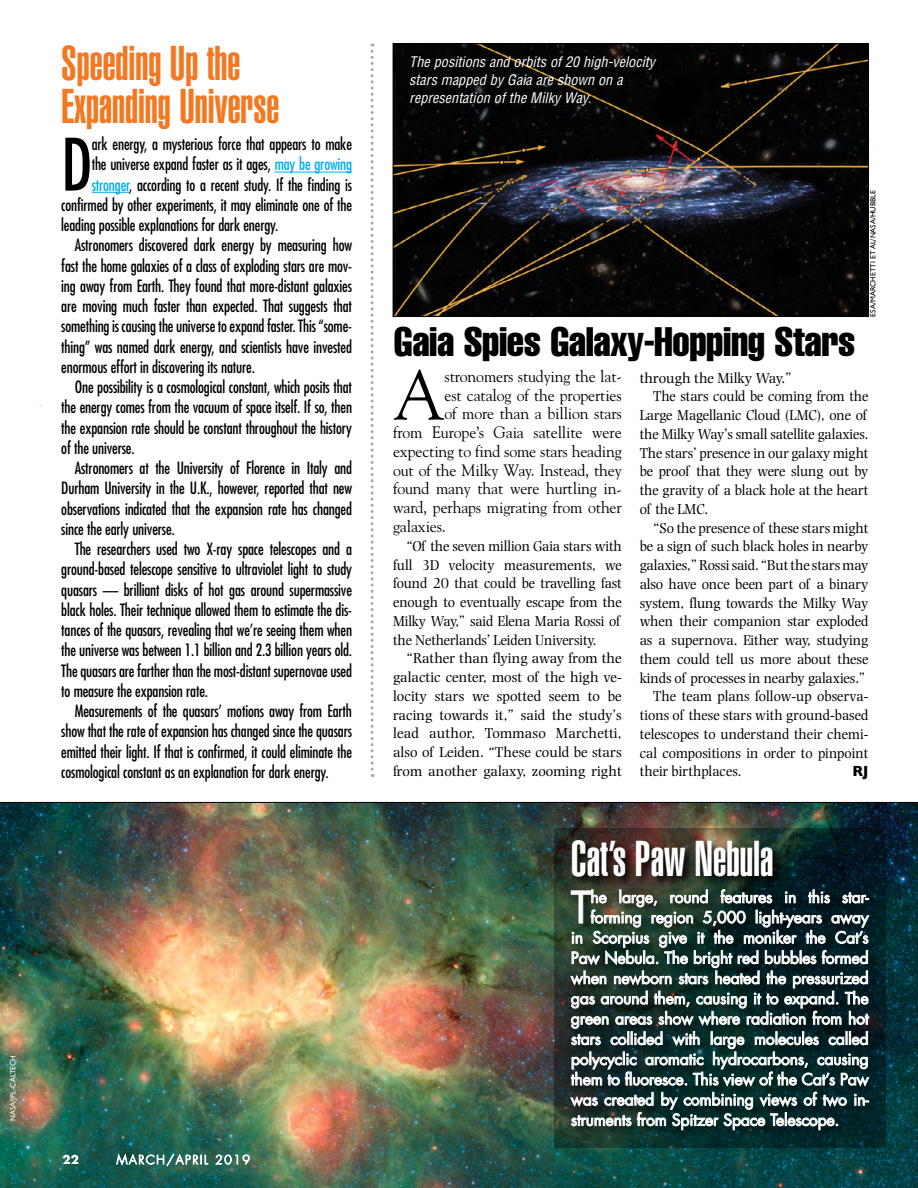
<style>
.page{position:relative;width:918px;height:1188px;background:#fff}
.page>*{position:absolute;margin:0;border:0;box-sizing:border-box;transform-origin:0 0}
.t1{font:condensed 70.2px "Futura";color:#000;scale:.95 1}
.t2{font:69.75px "Goudy";color:#000;scale:.96 1}
.t3{font:900 extra-condensed 49.5px "Helvetica";color:#fff}
.t4{font:900 extra-condensed 48px/43.5px "Helvetica";color:#f47821}
.t5{font:42.6px "Futura";color:#fff}
.t6{font:extra-condensed 40.5px "Helvetica";letter-spacing:-.01em;color:#000}
.t7{font:condensed 16.5px "Futura";letter-spacing:-.01em;color:#000;scale:.95 1}
.t8{font:16.5px "Goudy";letter-spacing:-.01em;color:#000;scale:.96 1}
.t9{font:15.75px "Futura";letter-spacing:-.01em;color:#fff}
.t10{font:15px/18.8px "Photina";letter-spacing:-.01em;color:#000;scale:.95 1}
.t11{font:15px "Photina";letter-spacing:-.01em;color:#000;scale:.96 1}
.t12{font:15px/18.8px "Photina";letter-spacing:-.01em;color:#000;text-align:justify}
.t13{font:700 15px "Gill Sans";color:#000;scale:.95 1}
.t14{font:italic condensed 14.25px/18px "Helvetica";color:#fff}
.t15{font:700 12px "Futura";color:#fff}
.t16{font:7.5px "Gill Sans";color:#000}
.t17{font:7.5px "Gill Sans";color:#fff}
.s1{color:#00aeef}
</style>
<div class="page">
<img style="left:0;top:802px;width:918px;height:386px">
<svg style="left:371px;top:44px;width:3px;height:733px"></svg>
<svg style="left:117px;top:1154px;width:91px;height:12px"></svg>
<svg style="left:216px;top:1155px;width:33px;height:9px"></svg>
<hr style="left:275px;top:172px;width:77px;height:1px;background:#00aeef">
<hr style="left:92px;top:192px;width:37px;height:1px;background:#00aeef">
<img style="left:395px;top:45px;width:472px;height:270px">
<div style="left:393px;top:43px;width:476px;height:274px;border:1px solid #000"></div>
<img style="left:554px;top:828px;width:332px;height:319px">
<svg style="left:569px;top:837px;width:311px;height:304px;background:#162624"></svg>
<img style="left:571px;top:890px;width:298px;height:196px">
<svg style="left:854px;top:1094px;width:15px;height:11px"></svg>
<svg style="left:571px;top:1092px;width:276px;height:38px;background:#465e5d"></svg>
<p class="t17" style="left:8px;top:1121px;width:67px;rotate:-90deg">NASA/JPL-CALTECH</p>
<h3 class="t4" style="left:61px;top:42px;width:220px">Speeding Up the<br>Expanding Universe</h3>
<h1 class="t1" style="left:61px;top:121px;width:34px">D</h1>
<p class="t7" style="left:92px;top:134px;width:275px">ark energy, a mysterious force that appears to make</p>
<p class="t7" style="left:92px;top:154px;width:276px">the universe expand faster as it ages, <span class="s1">may be growing</span></p>
<p class="t7" style="left:92px;top:174px;width:276px"><span class="s1">stronger</span>, according to a recent study. If the finding is</p>
<p class="t7" style="left:61px;top:194px;width:308px">confirmed by other experiments, it may eliminate one of the</p>
<p class="t7" style="left:61px;top:215px;width:230px">leading possible explanations for dark energy.</p>
<p class="t7" style="left:75px;top:235px;width:293px">Astronomers discovered dark energy by measuring how</p>
<p class="t7" style="left:61px;top:255px;width:308px">fast the home galaxies of a class of exploding stars are mov-</p>
<p class="t7" style="left:61px;top:275px;width:308px">ing away from Earth. They found that more-distant galaxies</p>
<p class="t7" style="left:61px;top:296px;width:308px">are moving much faster than expected. That suggests that</p>
<p class="t7" style="left:61px;top:316px;width:308px">something is causing the universe to expand faster. This “some-</p>
<p class="t7" style="left:61px;top:336px;width:307px">thing” was named dark energy, and scientists have invested</p>
<p class="t7" style="left:61px;top:356px;width:205px">enormous effort in discovering its nature.</p>
<p class="t7" style="left:75px;top:377px;width:293px">One possibility is a cosmological constant, which posits that</p>
<p class="t7" style="left:61px;top:397px;width:308px">the energy comes from the vacuum of space itself. If so, then</p>
<p class="t7" style="left:61px;top:417px;width:307px">the expansion rate should be constant throughout the history</p>
<p class="t7" style="left:61px;top:437px;width:79px">of the universe.</p>
<p class="t7" style="left:75px;top:458px;width:293px">Astronomers at the University of Florence in Italy and</p>
<p class="t7" style="left:61px;top:478px;width:308px">Durham University in the U.K., however, reported that new</p>
<p class="t7" style="left:61px;top:498px;width:308px">observations indicated that the expansion rate has changed</p>
<p class="t7" style="left:61px;top:518px;width:121px">since the early universe.</p>
<p class="t7" style="left:75px;top:539px;width:293px">The researchers used two X-ray space telescopes and a</p>
<p class="t7" style="left:61px;top:559px;width:308px">ground-based telescope sensitive to ultraviolet light to study</p>
<p class="t7" style="left:61px;top:579px;width:308px">quasars — brilliant disks of hot gas around supermassive</p>
<p class="t7" style="left:61px;top:599px;width:308px">black holes. Their technique allowed them to estimate the dis-</p>
<p class="t7" style="left:61px;top:620px;width:308px">tances of the quasars, revealing that we’re seeing them when</p>
<p class="t7" style="left:61px;top:640px;width:308px">the universe was between 1.1 billion and 2.3 billion years old.</p>
<p class="t7" style="left:61px;top:660px;width:307px">The quasars are farther than the most-distant supernovae used</p>
<p class="t7" style="left:61px;top:680px;width:156px">to measure the expansion rate.</p>
<p class="t7" style="left:75px;top:701px;width:293px">Measurements of the quasars’ motions away from Earth</p>
<p class="t7" style="left:61px;top:721px;width:308px">show that the rate of expansion has changed since the quasars</p>
<p class="t7" style="left:61px;top:741px;width:307px">emitted their light. If that is confirmed, it could eliminate the</p>
<p class="t7" style="left:61px;top:761px;width:283px">cosmological constant as an explanation for dark energy.</p>
<p class="t15" style="left:63px;top:1151px;width:18px">22</p>
<p class="t14" style="left:409px;top:53px;width:247px">The positions and orbits of 20 high-velocity stars mapped by Gaia are shown on a representation of the Milky Way.</p>
<p class="t16" style="left:869px;top:317px;width:128px;rotate:-90deg">ESA/MARCHETTI ET AL/NASA/HUBBLE</p>
<h3 class="t6" style="left:394px;top:316px;width:463px">Gaia Spies Galaxy-Hopping Stars</h3>
<h2 class="t2" style="left:393px;top:352px;width:56px">A</h2>
<p class="t8" style="left:445px;top:366px;width:186px">stronomers studying the lat-</p>
<p class="t12" style="left:640px;top:368px;width:154px">through the Milky Way.”</p>
<p class="t10" style="left:653px;top:387px;width:228px">The stars could be coming from the</p>
<p class="t10" style="left:640px;top:406px;width:240px">Large Magellanic Cloud (LMC), one of</p>
<p class="t10" style="left:640px;top:425px;width:242px">the Milky Way’s small satellite galaxies.</p>
<p class="t10" style="left:640px;top:443px;width:242px">The stars’ presence in our galaxy might</p>
<p class="t10" style="left:640px;top:462px;width:242px">be proof that they were slung out by</p>
<p class="t10" style="left:640px;top:481px;width:242px">the gravity of a black hole at the heart</p>
<p class="t10" style="left:640px;top:500px;width:74px">of the LMC.</p>
<p class="t11" style="left:653px;top:519px;width:226px">“So the presence of these stars might</p>
<p class="t11" style="left:640px;top:538px;width:240px">be a sign of such black holes in nearby</p>
<p class="t11" style="left:640px;top:557px;width:240px">galaxies,” Rossi said. “But the stars may</p>
<p class="t11" style="left:640px;top:575px;width:240px">also have once been part of a binary</p>
<p class="t11" style="left:640px;top:594px;width:240px">system, flung towards the Milky Way</p>
<p class="t11" style="left:640px;top:613px;width:240px">when their companion star exploded</p>
<p class="t11" style="left:640px;top:632px;width:240px">as a supernova. Either way, studying</p>
<p class="t11" style="left:640px;top:650px;width:240px">them could tell us more about these</p>
<p class="t11" style="left:640px;top:669px;width:236px">kinds of processes in nearby galaxies.”</p>
<p class="t10" style="left:653px;top:687px;width:228px">The team plans follow-up observa-</p>
<p class="t10" style="left:640px;top:706px;width:242px">tions of these stars with ground-based</p>
<p class="t10" style="left:640px;top:725px;width:242px">telescopes to understand their chemi-</p>
<p class="t10" style="left:640px;top:743px;width:242px">cal compositions in order to pinpoint</p>
<p class="t10" style="left:640px;top:762px;width:109px">their birthplaces.</p>
<p class="t13" style="left:852px;top:759px;width:19px">RJ</p>
<p class="t8" style="left:445px;top:385px;width:186px">est catalog of the properties</p>
<p class="t8" style="left:445px;top:404px;width:186px">of more than a billion stars</p>
<p class="t8" style="left:393px;top:422px;width:240px">from Europe’s Gaia satellite were</p>
<p class="t8" style="left:393px;top:441px;width:240px">expecting to find some stars heading</p>
<p class="t8" style="left:393px;top:460px;width:240px">out of the Milky Way. Instead, they</p>
<p class="t8" style="left:393px;top:479px;width:240px">found many that were hurtling in-</p>
<p class="t8" style="left:393px;top:497px;width:240px">ward, perhaps migrating from other</p>
<p class="t8" style="left:393px;top:516px;width:57px">galaxies.</p>
<p class="t10" style="left:393px;top:537px;width:242px;text-indent:13px">“Of the seven million Gaia stars with full 3D velocity measurements, we found 20 that could be travelling fast enough to eventually escape from the Milky Way,” said Elena Maria Rossi of the Netherlands’ Leiden University.</p>
<p class="t12" style="left:393px;top:649px;width:230px;text-indent:14px">“Rather than flying away from the galactic center, most of the high ve&shy;locity stars we spotted seem to be racing towards it,” said the study’s lead author, Tommaso Marchetti, also of Leiden. “These could be stars from another galaxy, zooming right</p>
<h3 class="t3" style="left:571px;top:830px;width:204px">Cat’s Paw Nebula</h3>
<h3 class="t5" style="left:571px;top:878px;width:22px">T</h3>
<p class="t9" style="left:591px;top:886px;width:280px">he large, round features in this star-</p>
<p class="t9" style="left:591px;top:906px;width:280px">forming region 5,000 light-years away</p>
<p class="t9" style="left:571px;top:927px;width:299px">in Scorpius give it the moniker the Cat’s</p>
<p class="t9" style="left:571px;top:947px;width:299px">Paw Nebula. The bright red bubbles formed</p>
<p class="t9" style="left:571px;top:967px;width:299px">when newborn stars heated the pressurized</p>
<p class="t9" style="left:571px;top:987px;width:299px">gas around them, causing it to expand. The</p>
<p class="t9" style="left:571px;top:1008px;width:299px">green areas show where radiation from hot</p>
<p class="t9" style="left:571px;top:1028px;width:299px">stars collided with large molecules called</p>
<p class="t9" style="left:571px;top:1048px;width:299px">polycyclic aromatic hydrocarbons, causing</p>
<p class="t9" style="left:571px;top:1068px;width:299px">them to fluoresce. This view of the Cat’s Paw</p>
<p class="t9" style="left:571px;top:1089px;width:299px">was created by combining views of two in-</p>
<p class="t9" style="left:571px;top:1109px;width:270px">struments from Spitzer Space Telescope.</p>
</div>
